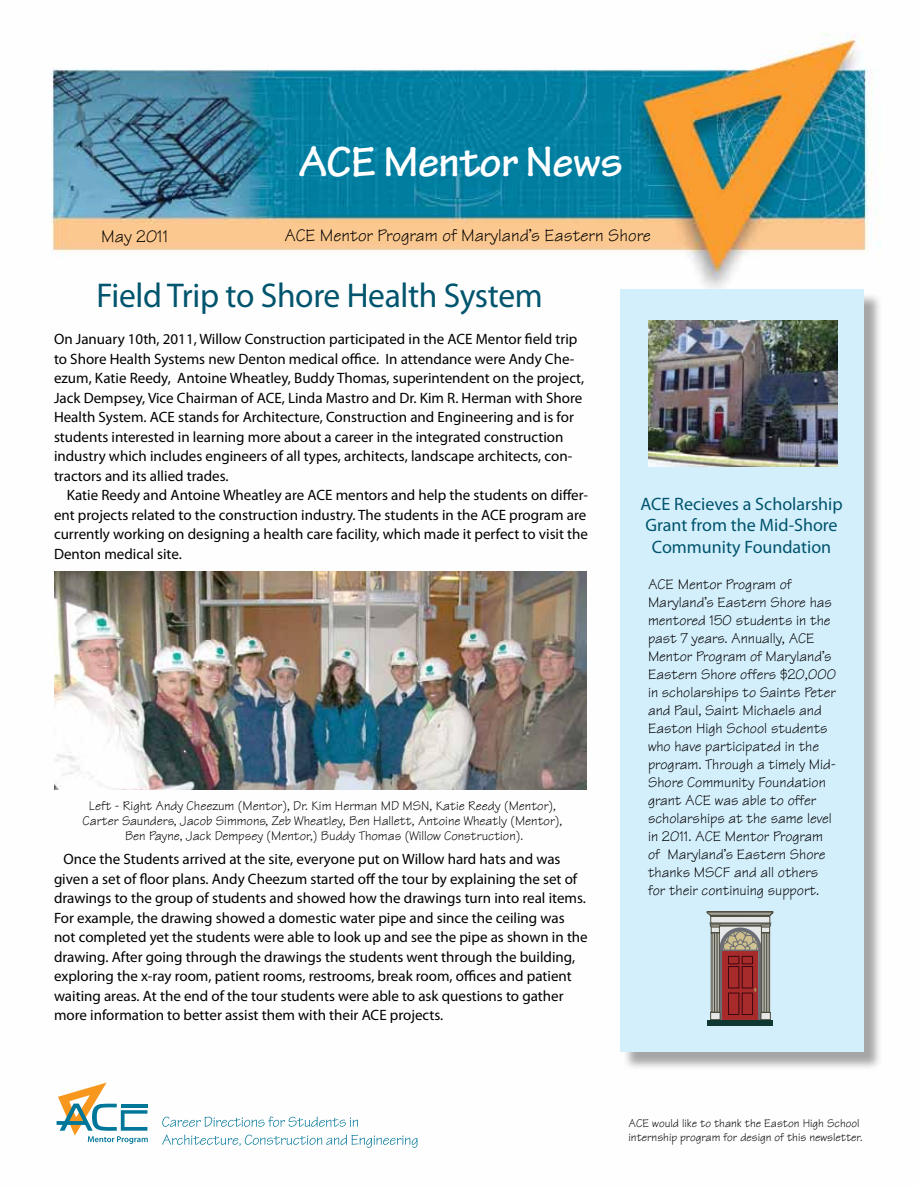
<style>
.page{position:relative;width:918px;height:1188px;background:#fff}
.page>*{position:absolute;margin:0;border:0;box-sizing:border-box;transform-origin:0 0}
.t1{font:700 45px "Tekton Pro";letter-spacing:-.01em;color:#fff}
.t2{font:34.5px "Myriad Pro";letter-spacing:-.01em;color:#00546d}
.t3{font:18px/21.6px "Myriad Pro";color:#00546d;text-align:center}
.t4{font:18px "Tekton";color:#000}
.t5{font:15px/19.5px "Myriad Pro";color:#000}
.t6{font:15px/18px "Tekton";color:#000}
.t7{font:13.5px/15px "Tekton";color:#000;text-align:center}
.t8{font:12px/14.4px "Tekton";color:#000}
</style>
<div class="page">
<img style="left:51px;top:33px;width:830px;height:1113px">
<svg style="left:57px;top:1083px;width:91px;height:61px"></svg>
<svg style="left:162px;top:1117px;width:196px;height:10px"></svg>
<svg style="left:162px;top:1135px;width:255px;height:13px"></svg>
<div style="left:622px;top:292px;width:261px;height:779px;background:#000;opacity:.35"></div>
<div style="left:620px;top:290px;width:244px;height:762px;background:#d4effc"></div>
<img style="left:649px;top:320px;width:188px;height:147px">
<img style="left:55px;top:571px;width:531px;height:218px">
<div style="left:708px;top:1020px;width:65px;height:6px;background:#0f3833"></div>
<svg style="left:706px;top:911px;width:68px;height:109px;background:#9b7774"></svg>
<h1 class="t1" style="left:299px;top:135px;width:325px">ACE Mentor News</h1>
<p class="t4" style="left:101px;top:225px;width:68px">May 2011</p>
<p class="t4" style="left:284px;top:224px;width:368px">ACE Mentor Program of Maryland’s Eastern Shore</p>
<h2 class="t2" style="left:97px;top:276px;width:448px">Field Trip to Shore Health System</h2>
<p class="t5" style="left:54px;top:330px;width:532px">On January 10th, 2011, Willow Construction participated in the ACE Mentor field trip to Shore Health Systems new Denton medical office. In attendance were Andy Che&shy;ezum, Katie Reedy, Antoine Wheatley, Buddy Thomas, superintendent on the project, Jack Dempsey, Vice Chairman of ACE, Linda Mastro and Dr. Kim R. Herman with Shore Health System. ACE stands for Architecture, Construction and Engineering and is for students interested in learning more about a career in the integrated construction industry which includes engineers of all types, architects, landscape architects, con&shy;tractors and its allied trades.</p>
<p class="t5" style="left:54px;top:486px;width:536px;text-indent:13px">Katie Reedy and Antoine Wheatley are ACE mentors and help the students on differ&shy;ent projects related to the construction industry. The students in the ACE program are currently working on designing a health care facility, which made it perfect to visit the Denton medical site.</p>
<p class="t7" style="left:83px;top:798px;width:481px">Left - Right Andy Cheezum (Mentor), Dr. Kim Herman MD MSN, Katie Reedy (Mentor),<br>Carter Saunders, Jacob Simmons, Zeb Wheatley, Ben Hallett, Antoine Wheatly (Mentor),<br>Ben Payne, Jack Dempsey (Mentor,) Buddy Thomas (Willow Construction).</p>
<p class="t5" style="left:54px;top:850px;width:535px;text-indent:10px">Once the Students arrived at the site, everyone put on Willow hard hats and was given a set of floor plans. Andy Cheezum started off the tour by explaining the set of drawings to the group of students and showed how the drawings turn into real items.<br>For example, the drawing showed a domestic water pipe and since the ceiling was not completed yet the students were able to look up and see the pipe as shown in the drawing. After going through the drawings the students went through the building, exploring the x-ray room, patient rooms, restrooms, break room, offices and patient waiting areas. At the end of the tour students were able to ask questions to gather more information to better assist them with their ACE projects.</p>
<p class="t3" style="left:640px;top:493px;width:204px">ACE Recieves a Scholarship<br>Grant from the Mid-Shore<br>Community Foundation</p>
<p class="t6" style="left:648px;top:575px;width:190px">ACE Mentor Program of<br>Maryland’s Eastern Shore has mentored 150 students in the past 7 years. Annually, ACE<br>Mentor Program of Maryland’s<br>Eastern Shore offers $20,000 in scholarships to Saints Peter and Paul, Saint Michaels and<br>Easton High School students who have participated in the program. Through a timely Mid-<br>Shore Community Foundation grant ACE was able to offer scholarships at the same level in 2011. ACE Mentor Program of Maryland’s Eastern Shore thanks MSCF and all others for their continuing support.</p>
<p class="t8" style="left:629px;top:1116px;width:235px">ACE would like to thank the Easton High School internship program for design of this newsletter.</p>
</div>
